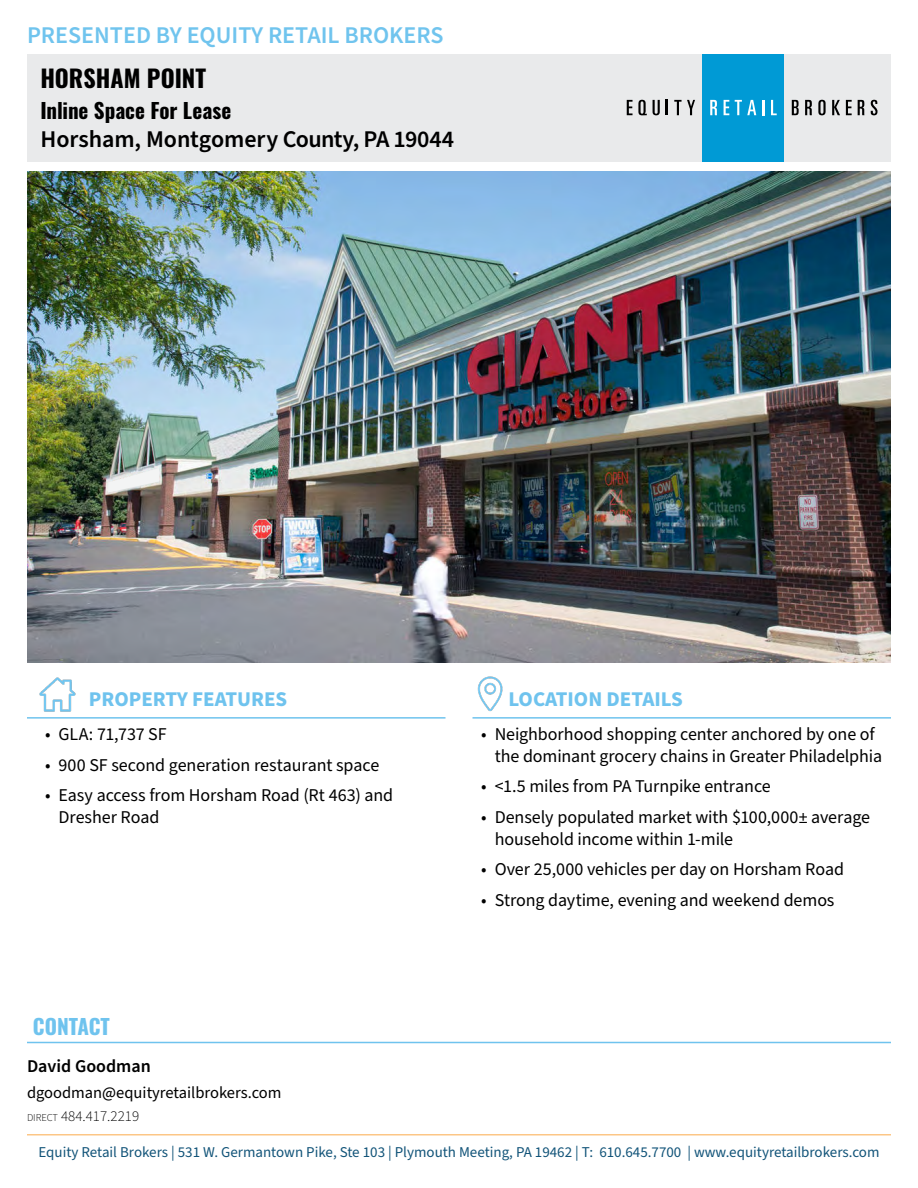
<style>
.page{position:relative;width:918px;height:1188px;background:#fff}
.page>*{position:absolute;margin:0;border:0;box-sizing:border-box;transform-origin:0 0}
.t1{font:600 24px "Source Sans Pro";letter-spacing:-.005em;color:#000}
.t2{font:600 24px "Source Sans Pro";color:#70c4ee}
.t3{font:700 24px "Oswald";color:#000}
.t4{font:700 21px "Source Sans Pro";color:#6fc3ee}
.t5{font:700 21px "Oswald";color:#000}
.t6{font:700 21px "Oswald";color:#6fc3ee}
.t7{font:18px/21.6px "Source Sans Pro";letter-spacing:-.005em;color:#000}
.t8{font:600 18px "Source Sans Pro";color:#000}
.t9{font:16.5px "Source Sans Pro";color:#000}
.t10{font:15px "Source Sans Pro";color:#125479}
.t11{font:300 15px "Source Sans Pro";color:#000}
.s1{font-size:10.5px}
</style>
<div class="page">
<div style="left:27px;top:54px;width:864px;height:108px;background:#e9eaeb"></div>
<svg style="left:666px;top:100px;width:2px;height:15px"></svg>
<div style="left:702px;top:54px;width:81px;height:108px;background:#009ad5"></div>
<svg style="left:627px;top:100px;width:20px;height:15px"></svg>
<svg style="left:653px;top:100px;width:7px;height:15px"></svg>
<svg style="left:674px;top:100px;width:21px;height:15px"></svg>
<svg style="left:710px;top:100px;width:7px;height:15px"></svg>
<svg style="left:724px;top:100px;width:5px;height:15px"></svg>
<svg style="left:735px;top:100px;width:21px;height:15px"></svg>
<svg style="left:762px;top:100px;width:2px;height:15px"></svg>
<svg style="left:771px;top:100px;width:6px;height:15px"></svg>
<svg style="left:792px;top:100px;width:7px;height:15px"></svg>
<svg style="left:805px;top:100px;width:7px;height:15px"></svg>
<svg style="left:818px;top:100px;width:8px;height:15px"></svg>
<svg style="left:832px;top:100px;width:8px;height:15px"></svg>
<svg style="left:846px;top:100px;width:6px;height:15px"></svg>
<svg style="left:858px;top:100px;width:6px;height:15px"></svg>
<svg style="left:871px;top:100px;width:7px;height:15px"></svg>
<hr style="left:27px;top:1134px;width:864px;height:2px;background:#fcc686">
<img style="left:27px;top:171px;width:864px;height:491px">
<svg style="left:108px;top:468px;width:51px;height:25px"></svg>
<hr style="left:27px;top:1042px;width:864px;height:1px;background:#6fc3ee">
<hr style="left:27px;top:717px;width:419px;height:2px;background:#6fc3ee">
<hr style="left:472px;top:717px;width:419px;height:2px;background:#6fc3ee">
<img style="left:477px;top:676px;width:26px;height:36px">
<img style="left:39px;top:677px;width:37px;height:35px">
<h1 class="t2" style="left:27px;top:19px;width:418px">PRESENTED BY EQUITY RETAIL BROKERS</h1>
<h1 class="t3" style="left:40px;top:66px;width:167px">HORSHAM POINT</h1>
<p class="t5" style="left:40px;top:99px;width:193px">Inline Space For Lease</p>
<h1 class="t1" style="left:40px;top:123px;width:415px">Horsham, Montgomery County, PA 19044</h1>
<p class="t4" style="left:89px;top:685px;width:200px">PROPERTY FEATURES</p>
<p class="t7" style="left:45px;top:724px;width:123px">• GLA: 71,737 SF</p>
<p class="t7" style="left:45px;top:755px;width:336px">• 900 SF second generation restaurant space</p>
<p class="t7" style="left:58px;top:785px;width:336px;text-indent:-14px">• Easy access from Horsham Road (Rt 463) and<br>Dresher Road</p>
<p class="t6" style="left:33px;top:1016px;width:78px">CONTACT</p>
<p class="t8" style="left:27px;top:1054px;width:125px">David Goodman</p>
<p class="t9" style="left:27px;top:1082px;width:256px">dgoodman@equityretailbrokers.com</p>
<p class="t11" style="left:27px;top:1106px;width:114px"><span class="s1">DIRECT</span> 484.417.2219</p>
<p class="t4" style="left:508px;top:685px;width:176px">LOCATION DETAILS</p>
<p class="t7" style="left:495px;top:724px;width:389px;text-indent:-14px">• Neighborhood shopping center anchored by one of the dominant grocery chains in Greater Philadelphia</p>
<p class="t7" style="left:481px;top:776px;width:291px">• &lt;1.5 miles from PA Turnpike entrance</p>
<p class="t7" style="left:495px;top:807px;width:377px;text-indent:-14px">• Densely populated market with $100,000± average household income within 1-mile</p>
<p class="t7" style="left:481px;top:859px;width:364px">• Over 25,000 vehicles per day on Horsham Road</p>
<p class="t7" style="left:481px;top:890px;width:355px">• Strong daytime, evening and weekend demos</p>
<p class="t10" style="left:39px;top:1142px;width:842px">Equity Retail Brokers | 531 W. Germantown Pike, Ste 103 | Plymouth Meeting, PA 19462 | T: 610.645.7700 | www.equityretailbrokers.com</p>
</div>
